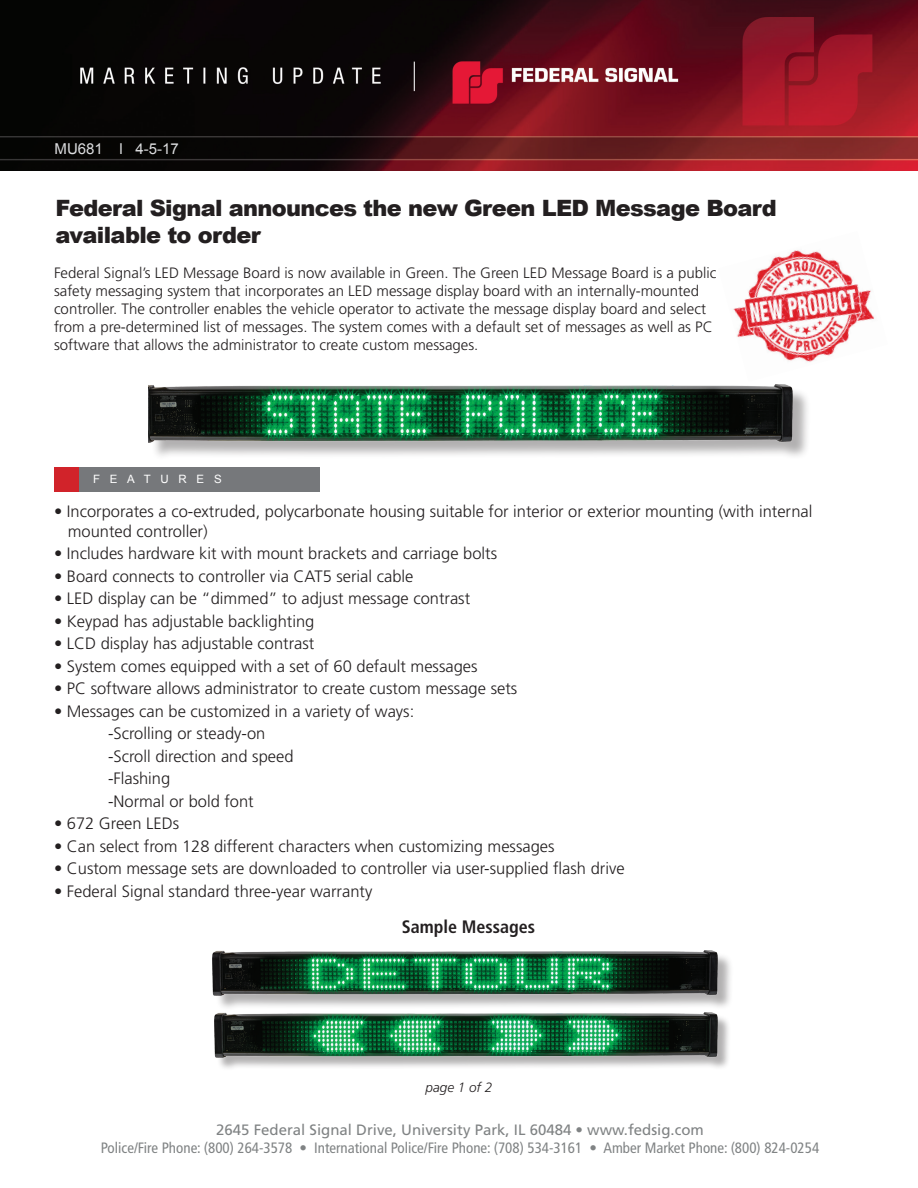
<style>
.page{position:relative;width:918px;height:1188px;background:#fff}
.page>*{position:absolute;margin:0;border:0;box-sizing:border-box;transform-origin:0 0}
.t1{font:900 22.5px/27px "Arial";letter-spacing:-.03em;color:#231f20}
.t2{font:700 condensed 18px "Frutiger";color:#231f20}
.t3{font:300 16.5px/22.5px "Frutiger";color:#231f20}
.t4{font:300 15px/18px "Frutiger";color:#231f20}
.t5{font:condensed 15px "Frutiger";color:#808384}
.t6{font:15px "Frutiger";color:#808384}
.t7{font:15px "Arial";color:#dcdddf}
.t8{font:italic 300 13.5px "Frutiger";color:#231f20}
.t9{font:11.55px "Arial";letter-spacing:.85em;color:#fff}
</style>
<div class="page">
<img style="left:0;top:0;width:918px;height:171px">
<div style="left:54px;top:467px;width:26px;height:25px;background:#d1232a"></div>
<div style="left:79px;top:467px;width:241px;height:25px;background:#76787b"></div>
<img style="left:733px;top:250px;width:142px;height:112px">
<div style="left:151px;top:387px;width:660px;height:74px;background:#231f20;opacity:.35"></div>
<img style="left:148px;top:384px;width:644px;height:59px">
<div style="left:217px;top:1015px;width:514px;height:56px;background:#231f20;opacity:.35"></div>
<img style="left:215px;top:1013px;width:502px;height:44px">
<div style="left:215px;top:953px;width:518px;height:58px;background:#231f20;opacity:.35"></div>
<img style="left:213px;top:950px;width:504px;height:45px">
<p class="t7" style="left:55px;top:139px;width:126px">MU681 l 4-5-17</p>
<h1 class="t1" style="left:56px;top:194px;width:723px">Federal Signal announces the new Green LED Message Board available to order</h1>
<p class="t4" style="left:54px;top:263px;width:664px">Federal Signal’s LED Message Board is now available in Green. The Green LED Message Board is a public safety messaging system that incorporates an LED message display board with an internally-mounted controller. The controller enables the vehicle operator to activate the message display board and select from a pre-determined list of messages. The system comes with a default set of messages as well as PC software that allows the administrator to create custom messages.</p>
<p class="t9" style="left:93px;top:472px;width:130px">FEATURES</p>
<p class="t3" style="left:68px;top:502px;width:746px;line-height:19.5px;text-indent:-14px">• Incorporates a co-extruded, polycarbonate housing suitable for interior or exterior mounting (with internal mounted controller)</p>
<p class="t3" style="left:54px;top:542px;width:445px">• Includes hardware kit with mount brackets and carriage bolts</p>
<p class="t3" style="left:54px;top:565px;width:361px">• Board connects to controller via CAT5 serial cable</p>
<p class="t3" style="left:54px;top:587px;width:418px">• LED display can be “dimmed” to adjust message contrast</p>
<p class="t3" style="left:54px;top:610px;width:262px">• Keypad has adjustable backlighting</p>
<p class="t3" style="left:54px;top:632px;width:262px">• LCD display has adjustable contrast</p>
<p class="t3" style="left:54px;top:655px;width:425px">• System comes equipped with a set of 60 default messages</p>
<p class="t3" style="left:54px;top:677px;width:465px">• PC software allows administrator to create custom message sets</p>
<p class="t3" style="left:108px;top:700px;width:308px;text-indent:-54px">• Messages can be customized in a variety of ways: -Scrolling or steady-on<br>-Scroll direction and speed<br>-Flashing<br>-Normal or bold font</p>
<p class="t3" style="left:54px;top:812px;width:127px">• 672 Green LEDs</p>
<p class="t3" style="left:54px;top:835px;width:502px">• Can select from 128 different characters when customizing messages</p>
<p class="t3" style="left:54px;top:857px;width:572px">• Custom message sets are downloaded to controller via user-supplied flash drive</p>
<p class="t3" style="left:54px;top:880px;width:320px">• Federal Signal standard three-year warranty</p>
<p class="t2" style="left:402px;top:916px;width:135px">Sample Messages</p>
<p class="t8" style="left:426px;top:1079px;width:68px">page 1 of 2</p>
<p class="t6" style="left:216px;top:1121px;width:489px">2645 Federal Signal Drive, University Park, IL 60484 • www.fedsig.com</p>
<p class="t5" style="left:101px;top:1139px;width:720px">Police/Fire Phone: (800) 264-3578 • International Police/Fire Phone: (708) 534-3161 • Amber Market Phone: (800) 824-0254</p>
</div>
